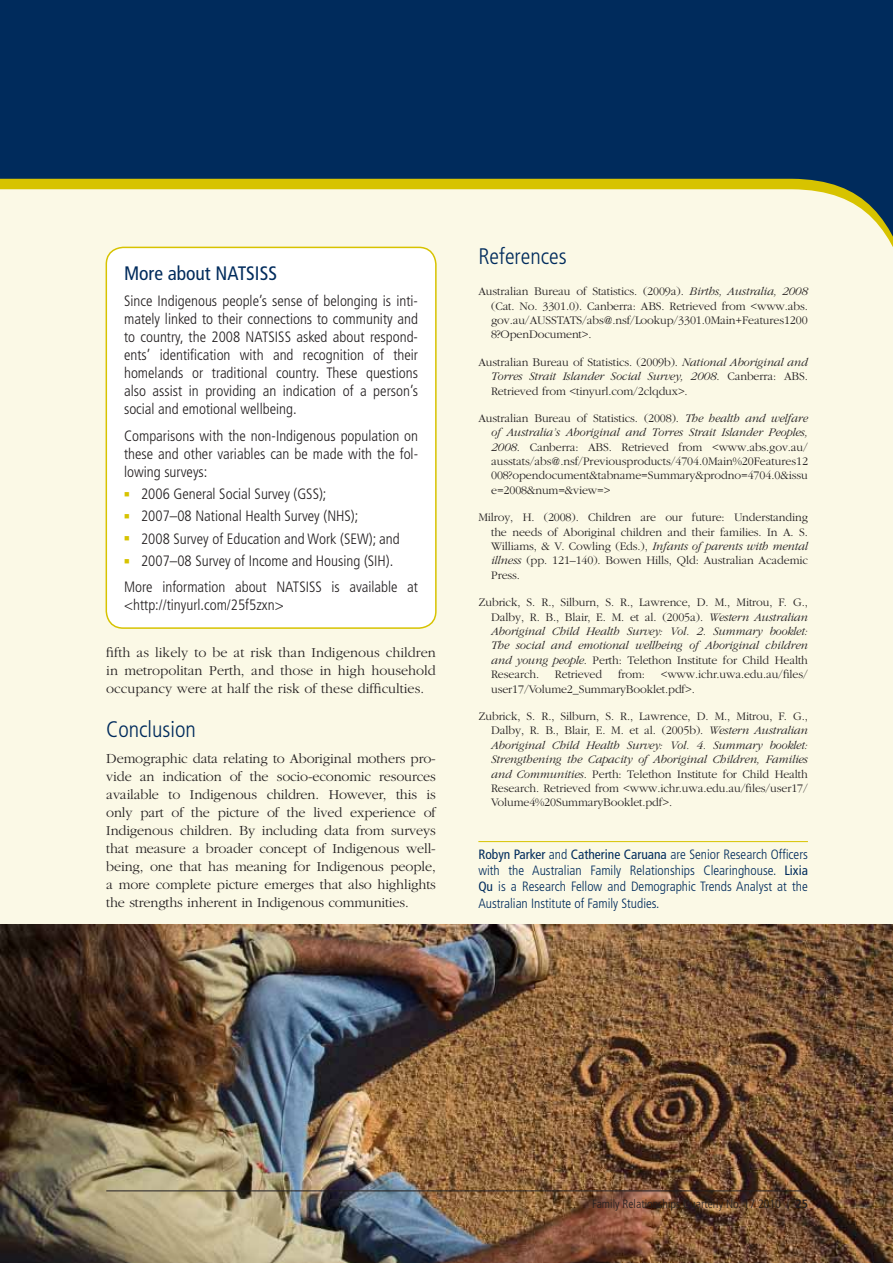
<style>
.page{position:relative;width:893px;height:1263px;background:#fff}
.page>*{position:absolute;margin:0;border:0;box-sizing:border-box;transform-origin:0 0}
.t1{font:300 condensed 22.5px "Frutiger";color:#002b5c}
.t2{font:condensed 19.5px "Frutiger";color:#002b5c}
.t3{font:300 condensed 15px/18px "Frutiger";color:#231f20;text-align:justify}
.t4{font:300 14.25px/18px "Garamond";letter-spacing:-.005em;color:#231f20;text-align:justify}
.t5{font:300 condensed 13.5px/16.2px "Frutiger";color:#002b5c;text-align:justify}
.t6{font:300 12px/14.4px "Garamond";letter-spacing:-.01em;color:#231f20;text-align:justify}
.t7{font:300 condensed 12px "Frutiger";color:#231f20}
.s1{font-style:italic}
.s2{font-weight:400}
.s3{font-weight:700}
</style>
<div class="page">
<div style="left:0;top:188px;width:893px;height:1075px;background:#fbf9e6"></div>
<svg style="left:0;top:0;width:893px;height:293px;fill:#002b5c"></svg>
<img style="left:0;top:925px;width:893px;height:338px">
<hr style="left:106px;top:1190px;width:702px;height:1px;background:#231f20">
<hr style="left:478px;top:841px;width:330px;height:1px;background:#d7c300">
<div style="left:106px;top:247px;width:330px;height:381px;background:#fff;border-radius:17px"></div>
<div style="left:106px;top:247px;width:331px;height:382px;border:2px solid #d7c300;border-radius:17px"></div>
<h2 class="t2" style="left:124px;top:262px;width:154px">More about NATSISS</h2>
<p class="t3" style="left:124px;top:292px;width:296px">Since Indigenous people’s sense of belonging is inti&shy;mately linked to their connections to community and to country, the 2008 NATSISS asked about respond&shy;ents’ identification with and recognition of their homelands or traditional country. These questions also assist in providing an indication of a person’s social and emotional wellbeing.</p>
<p class="t3" style="left:124px;top:427px;width:296px">Comparisons with the non-Indigenous population on these and other variables can be made with the fol&shy;lowing surveys:</p>
<p class="t3" style="left:141px;top:483px;width:260px;line-height:22.2px;text-align:left">2006 General Social Survey (GSS);<br>2007–08 National Health Survey (NHS);<br>2008 Survey of Education and Work (SEW); and 2007–08 Survey of Income and Housing (SIH).</p>
<p class="t3" style="left:124px;top:578px;width:295px">More information about NATSISS is available at &lt;http://tinyurl.com/25f5zxn&gt;</p>
<p class="t4" style="left:106px;top:643px;width:331px">fifth as likely to be at risk than Indigenous children in metropolitan Perth, and those in high household occupancy were at half the risk of these difficulties.</p>
<h1 class="t1" style="left:106px;top:716px;width:91px">Conclusion</h1>
<p class="t4" style="left:106px;top:750px;width:331px">Demographic data relating to Aboriginal mothers pro&shy;vide an indication of the socio-economic resources available to Indigenous children. However, this is only part of the picture of the lived experience of Indigenous children. By including data from surveys that measure a broader concept of Indigenous well&shy;being, one that has meaning for Indigenous people, a more complete picture emerges that also highlights the strengths inherent in Indigenous communities.</p>
<h1 class="t1" style="left:478px;top:243px;width:90px">References</h1>
<p class="t6" style="left:491px;top:284px;width:318px;text-indent:-13px">Australian Bureau of Statistics. (2009a). <span class="s1">Births, Australia, 2008 </span>(Cat. No. 3301.0). Canberra: ABS. Retrieved from &lt;www.abs. gov.au/AUSSTATS/abs@.nsf/Lookup/3301.0Main+Features1200<br>8?OpenDocument&gt;.</p>
<p class="t6" style="left:491px;top:355px;width:318px;text-indent:-13px">Australian Bureau of Statistics. (2009b). <span class="s1">National Aboriginal and Torres Strait Islander Social Survey, 2008</span>. Canberra: ABS.<br>Retrieved from &lt;tinyurl.com/2clqdux&gt;.</p>
<p class="t6" style="left:491px;top:411px;width:318px;text-indent:-13px">Australian Bureau of Statistics. (2008). <span class="s1">The health and welfare of Australia’s Aboriginal and Torres Strait Islander Peoples, 2008</span>. Canberra: ABS. Retrieved from &lt;www.abs.gov.au/ ausstats/abs@.nsf/Previousproducts/4704.0Main%20Features12<br>008?opendocument&amp;tabname=Summary&amp;prodno=4704.0&amp;issu e=2008&amp;num=&amp;view=&gt;</p>
<p class="t6" style="left:491px;top:510px;width:318px;text-indent:-13px">Milroy, H. (2008). Children are our future: Understanding the needs of Aboriginal children and their families. In A. S.<br>Williams, &amp; V. Cowling (Eds.), <span class="s1">Infants of parents with mental illness</span> (pp. 121–140). Bowen Hills, Qld: Australian Academic Press.</p>
<p class="t6" style="left:491px;top:595px;width:318px;text-indent:-13px">Zubrick, S. R., Silburn, S. R., Lawrence, D. M., Mitrou, F. G., Dalby, R. B., Blair, E. M. et al. (2005a). <span class="s1">Western Australian Aboriginal Child Health Survey: Vol. 2. Summary booklet:<br>The social and emotional wellbeing of Aboriginal children and young people</span>. Perth: Telethon Institute for Child Health Research.</p>
<p class="t6" style="left:491px;top:667px;width:318px;text-indent:170px">&lt;www.ichr.uwa.edu.au/files/ user17/Volume2_SummaryBooklet.pdf&gt;.</p>
<p class="t6" style="left:491px;top:709px;width:318px;text-indent:-13px">Zubrick, S. R., Silburn, S. R., Lawrence, D. M., Mitrou, F. G., Dalby, R. B., Blair, E. M. et al. (2005b). <span class="s1">Western Australian Aboriginal Child Health Survey: Vol. 4. Summary booklet:<br>Strengthening the Capacity of Aboriginal Children, Families and Communities</span>. Perth: Telethon Institute for Child Health Research. Retrieved from &lt;www.ichr.uwa.edu.au/files/user17/ Volume4%20SummaryBooklet.pdf&gt;.</p>
<p class="t5" style="left:478px;top:846px;width:331px"><span class="s2">Robyn Parker</span> and <span class="s2">Catherine Caruana</span> are Senior Research Officers with the Australian Family Relationships Clearinghouse. <span class="s2">Lixia Qu</span> is a Research Fellow and Demographic Trends Analyst at the Australian Institute of Family Studies.</p>
<p class="t6" style="left:555px;top:667px;width:49px">Retrieved</p>
<p class="t6" style="left:618px;top:667px;width:28px">from:</p>
<p class="t7" style="left:592px;top:1197px;width:217px">Family Relationships Quarterly No. 17 2010 | <span class="s3">25</span></p>
</div>
